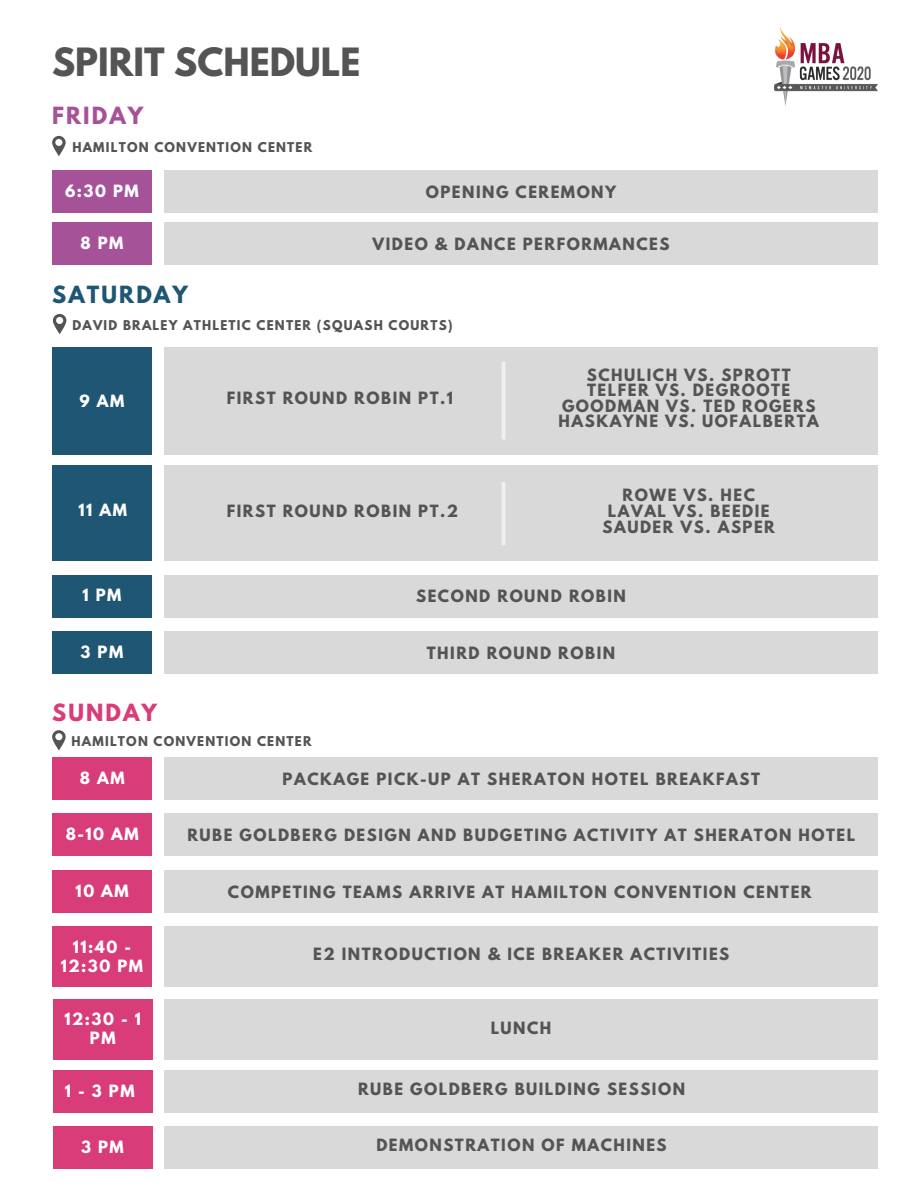
<style>
.page{position:relative;width:918px;height:1188px;background:#fff}
.page>*{position:absolute;margin:0;border:0;box-sizing:border-box;transform-origin:0 0}
.t1{font:700 34.5px "League Spartan";color:#545454}
.t2{font:700 21px "League Spartan";letter-spacing:.1em;color:#1f5673}
.t3{font:700 21px "League Spartan";letter-spacing:.1em;color:#a65299}
.t4{font:700 21px "League Spartan";letter-spacing:.1em;color:#d83c79}
.t5{font:700 15px/15.6px "League Spartan";letter-spacing:.1em;color:#545454;text-align:center}
.t6{font:700 15px/18.9px "League Spartan";letter-spacing:.1em;color:#fff;text-align:center}
.t7{font:700 12px "League Spartan";letter-spacing:.1em;color:#545454}
</style>
<div class="page">
<img style="left:774px;top:28px;width:104px;height:77px">
<div style="left:52px;top:170px;width:100px;height:43px;background:#a65299"></div>
<div style="left:164px;top:170px;width:714px;height:43px;background:#d9d9d9"></div>
<div style="left:52px;top:222px;width:100px;height:43px;background:#a65299"></div>
<div style="left:164px;top:222px;width:714px;height:43px;background:#d9d9d9"></div>
<div style="left:52px;top:347px;width:100px;height:107px;background:#1f5673"></div>
<div style="left:164px;top:347px;width:714px;height:108px;background:#d9d9d9"></div>
<div style="left:52px;top:465px;width:100px;height:95px;background:#1f5673"></div>
<div style="left:164px;top:465px;width:714px;height:95px;background:#d9d9d9"></div>
<div style="left:52px;top:575px;width:100px;height:43px;background:#1f5673"></div>
<div style="left:164px;top:575px;width:714px;height:43px;background:#d9d9d9"></div>
<div style="left:52px;top:631px;width:100px;height:43px;background:#1f5673"></div>
<div style="left:164px;top:631px;width:714px;height:43px;background:#d9d9d9"></div>
<div style="left:53px;top:757px;width:99px;height:43px;background:#d83c79"></div>
<div style="left:164px;top:757px;width:714px;height:43px;background:#d9d9d9"></div>
<div style="left:53px;top:813px;width:99px;height:43px;background:#d83c79"></div>
<div style="left:164px;top:813px;width:714px;height:43px;background:#d9d9d9"></div>
<div style="left:53px;top:870px;width:99px;height:43px;background:#d83c79"></div>
<div style="left:164px;top:870px;width:714px;height:43px;background:#d9d9d9"></div>
<div style="left:53px;top:927px;width:99px;height:60px;background:#d83c79"></div>
<div style="left:164px;top:927px;width:714px;height:60px;background:#d9d9d9"></div>
<div style="left:165px;top:999px;width:713px;height:60px;background:#d9d9d9"></div>
<div style="left:53px;top:1070px;width:99px;height:43px;background:#d83c79"></div>
<div style="left:165px;top:1070px;width:713px;height:43px;background:#d9d9d9"></div>
<div style="left:53px;top:1127px;width:99px;height:42px;background:#d83c79"></div>
<div style="left:165px;top:1127px;width:713px;height:42px;background:#d9d9d9"></div>
<svg style="left:53px;top:314px;width:13px;height:20px"></svg>
<svg style="left:502px;top:362px;width:4px;height:78px"></svg>
<svg style="left:502px;top:482px;width:4px;height:63px"></svg>
<svg style="left:52px;top:136px;width:14px;height:20px"></svg>
<svg style="left:52px;top:730px;width:14px;height:20px"></svg>
<div style="left:53px;top:999px;width:100px;height:60px;background:#d83c79"></div>
<h1 class="t1" style="left:52px;top:45px;width:310px">SPIRIT SCHEDULE</h1>
<h2 class="t3" style="left:52px;top:106px;width:93px">FRIDAY</h2>
<p class="t7" style="left:72px;top:141px;width:241px">HAMILTON CONVENTION CENTER</p>
<p class="t6" style="left:65px;top:183px;width:75px">6:30 PM</p>
<p class="t5" style="left:426px;top:186px;width:192px">OPENING CEREMONY</p>
<p class="t6" style="left:80px;top:235px;width:45px">8 PM</p>
<p class="t5" style="left:373px;top:238px;width:298px">VIDEO &amp; DANCE PERFORMANCES</p>
<h2 class="t2" style="left:52px;top:284px;width:137px">SATURDAY</h2>
<p class="t7" style="left:72px;top:319px;width:382px">DAVID BRALEY ATHLETIC CENTER (SQUASH COURTS)</p>
<p class="t6" style="left:80px;top:393px;width:46px">9 AM</p>
<p class="t6" style="left:79px;top:502px;width:50px">11 AM</p>
<p class="t5" style="left:227px;top:392px;width:228px">FIRST ROUND ROBIN PT.1</p>
<p class="t5" style="left:227px;top:505px;width:233px">FIRST ROUND ROBIN PT.2</p>
<p class="t5" style="left:559px;top:369px;width:262px">SCHULICH VS. SPROTT<br>TELFER VS. DEGROOTE<br>GOODMAN VS. TED ROGERS<br>HASKAYNE VS. UOFALBERTA</p>
<p class="t5" style="left:603px;top:489px;width:174px">ROWE VS. HEC<br>LAVAL VS. BEEDIE<br>SAUDER VS. ASPER</p>
<p class="t6" style="left:82px;top:588px;width:40px">1 PM</p>
<p class="t5" style="left:416px;top:590px;width:211px">SECOND ROUND ROBIN</p>
<p class="t6" style="left:81px;top:644px;width:44px">3 PM</p>
<p class="t5" style="left:427px;top:647px;width:190px">THIRD ROUND ROBIN</p>
<h2 class="t4" style="left:52px;top:702px;width:106px">SUNDAY</h2>
<p class="t7" style="left:72px;top:735px;width:241px">HAMILTON CONVENTION CENTER</p>
<p class="t6" style="left:80px;top:770px;width:46px">8 AM</p>
<p class="t5" style="left:283px;top:773px;width:479px">PACKAGE PICK-UP AT SHERATON HOTEL BREAKFAST</p>
<p class="t6" style="left:66px;top:826px;width:75px">8-10 AM</p>
<p class="t5" style="left:187px;top:829px;width:669px">RUBE GOLDBERG DESIGN AND BUDGETING ACTIVITY AT SHERATON HOTEL</p>
<p class="t6" style="left:76px;top:883px;width:55px">10 AM</p>
<p class="t5" style="left:228px;top:886px;width:585px">COMPETING TEAMS ARRIVE AT HAMILTON CONVENTION CENTER</p>
<p class="t6" style="left:61px;top:939px;width:84px">11:40 -<br>12:30 PM</p>
<p class="t5" style="left:313px;top:948px;width:418px">E2 INTRODUCTION &amp; ICE BREAKER ACTIVITIES</p>
<p class="t6" style="left:64px;top:1011px;width:78px">12:30 - 1<br>PM</p>
<p class="t5" style="left:491px;top:1022px;width:62px">LUNCH</p>
<p class="t6" style="left:65px;top:1083px;width:71px">1-3PM</p>
<p class="t5" style="left:358px;top:1083px;width:329px">RUBE GOLDBERG BUILDING SESSION</p>
<p class="t6" style="left:81px;top:1140px;width:44px">3 PM</p>
<p class="t5" style="left:376px;top:1139px;width:292px">DEMONSTRATION OF MACHINES</p>
</div>
